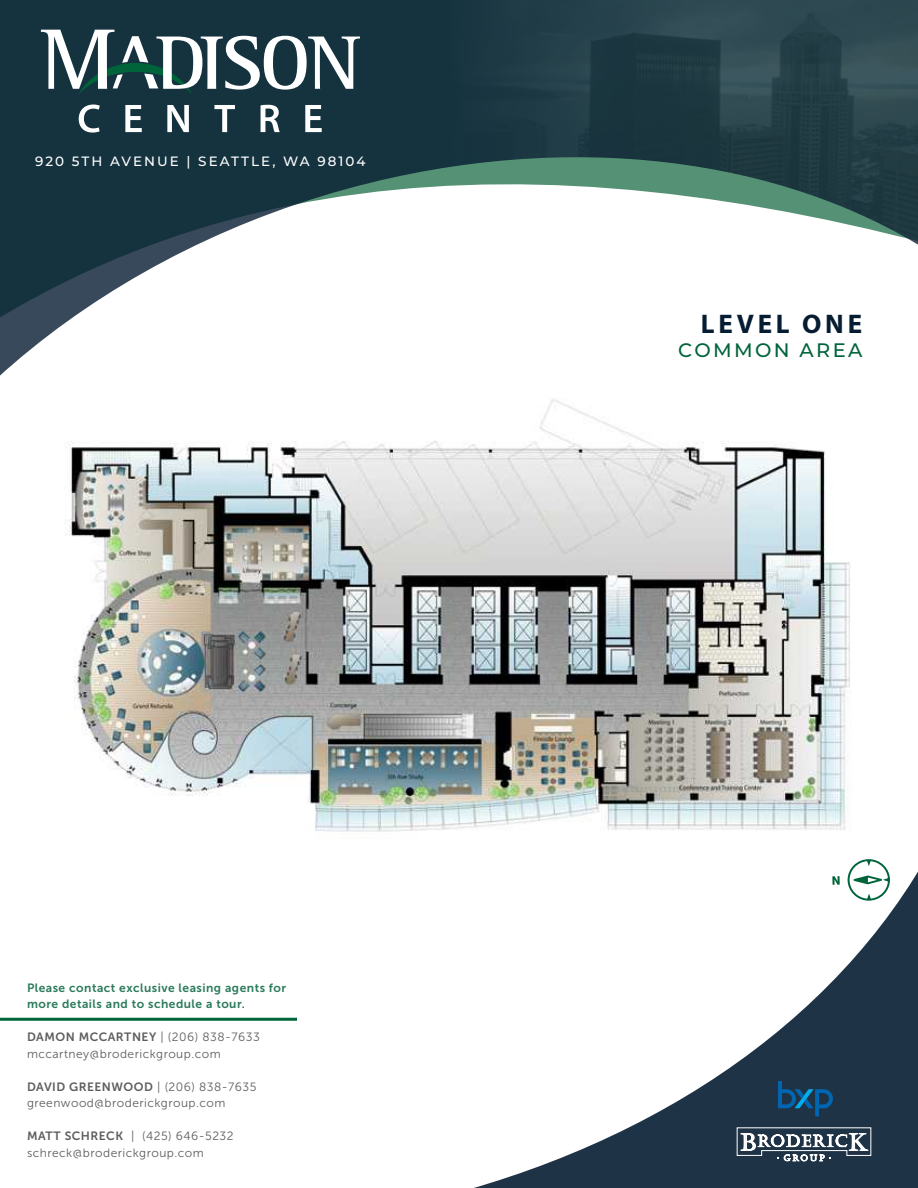
<style>
.page{position:relative;width:918px;height:1188px;background:#fff}
.page>*{position:absolute;margin:0;border:0;box-sizing:border-box;transform-origin:0 0}
.t1{font:700 27px "Myriad Pro";letter-spacing:.14em;color:#061c32}
.t2{font:500 19.5px "Montserrat";letter-spacing:.12em;color:#00643b}
.t3{font:500 13.5px "Montserrat";letter-spacing:.15em;color:#fff}
.t4{font:12px/16.5px "Museo Sans 300";letter-spacing:.04em;color:#5d5d60}
.t5{font:12px/16.5px "Museo Sans 700";letter-spacing:.04em;color:#2b7b5a}
.t6{font:12px "Museo Sans 700";letter-spacing:.04em;color:#5d5d60}
.s1{font-family:"Museo Sans 300"}
.s2{font-family:"Museo Sans 700"}
</style>
<div class="page">
<svg style="left:0;top:0;width:451px;height:376px;fill:#15333f"></svg>
<img style="left:451px;top:0;width:467px;height:245px">
<svg style="left:474px;top:872px;width:444px;height:316px"></svg>
<svg style="left:737px;top:1127px;width:134px;height:34px"></svg>
<svg style="left:778px;top:1081px;width:56px;height:35px;background:#15466b"></svg>
<hr style="left:0;top:1018px;width:297px;height:3px;background:#00643b">
<svg style="left:848px;top:859px;width:42px;height:42px"></svg>
<svg style="left:832px;top:876px;width:8px;height:9px"></svg>
<svg style="left:79px;top:105px;width:21px;height:28px"></svg>
<svg style="left:125px;top:105px;width:17px;height:27px"></svg>
<svg style="left:167px;top:105px;width:22px;height:27px"></svg>
<svg style="left:214px;top:105px;width:21px;height:27px"></svg>
<svg style="left:261px;top:105px;width:19px;height:27px"></svg>
<svg style="left:305px;top:105px;width:17px;height:27px"></svg>
<svg style="left:41px;top:30px;width:319px;height:65px"></svg>
<img style="left:66px;top:399px;width:785px;height:433px">
<p class="t3" style="left:35px;top:151px;width:332px">920 5TH AVENUE | SEATTLE, WA 98104</p>
<p class="t5" style="left:27px;top:979px;width:261px">Please contact exclusive leasing agents for more details and to schedule a tour.</p>
<p class="t6" style="left:27px;top:1030px;width:234px">DAMON MCCARTNEY <span class="s1">| (206) 838-7633</span></p>
<p class="t4" style="left:27px;top:1045px;width:195px">mccartney@broderickgroup.com</p>
<p class="t6" style="left:27px;top:1080px;width:231px">DAVID GREENWOOD <span class="s1">| (206) 838-7635</span></p>
<p class="t4" style="left:27px;top:1095px;width:200px">greenwood@broderickgroup.com</p>
<p class="t4" style="left:27px;top:1128px;width:208px"><span class="s2">MATT SCHRECK</span> | (425) 646-5232 schreck@broderickgroup.com</p>
<h1 class="t1" style="left:701px;top:307px;width:163px">LEVEL ONE</h1>
<h2 class="t2" style="left:678px;top:336px;width:186px">COMMON AREA</h2>
</div>
